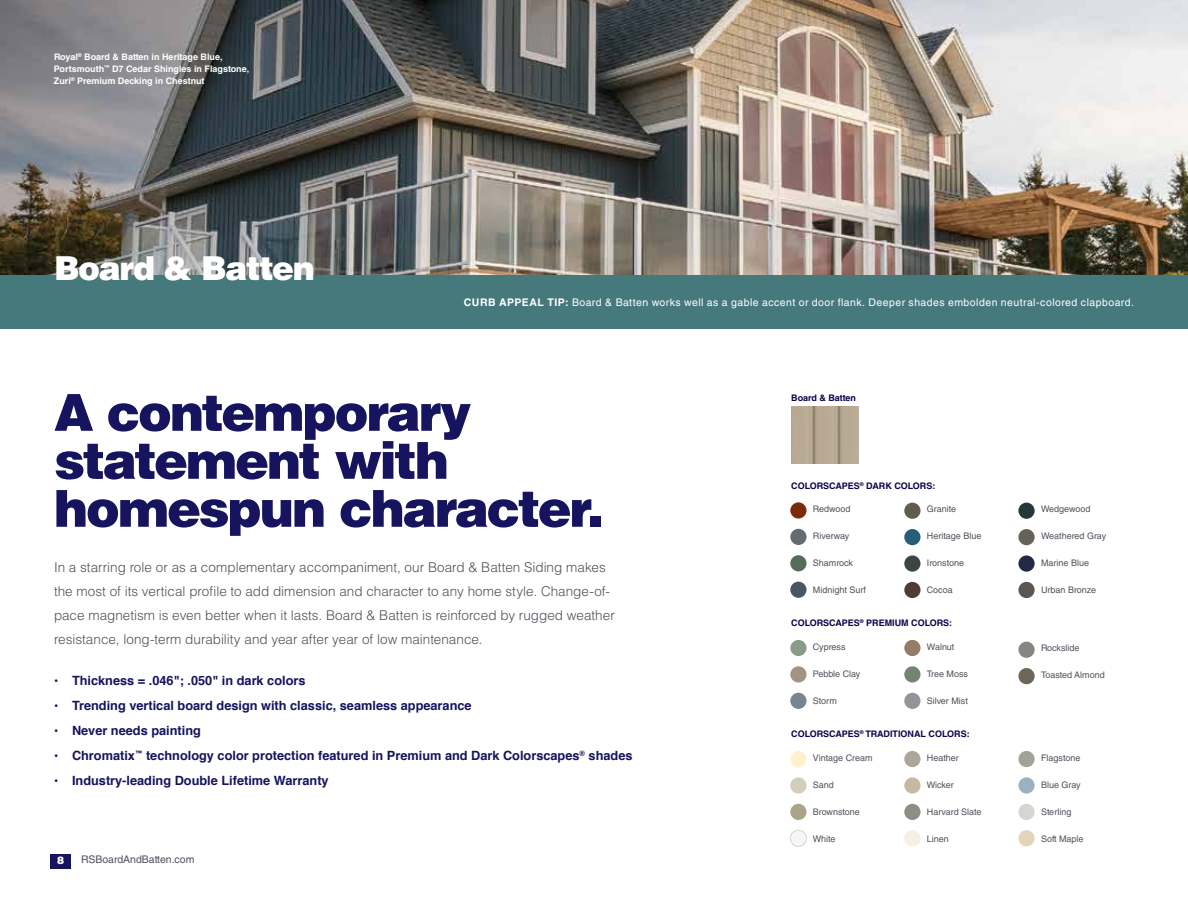
<style>
.page{position:relative;width:1188px;height:918px;background:#fff}
.page>*{position:absolute;margin:0;border:0;box-sizing:border-box;transform-origin:0 0}
.t1{font:900 51px/48px "Helvetica LT Std";letter-spacing:-.045em;color:#16135f}
.t2{font:900 33px "Helvetica LT Std";letter-spacing:-.04em;color:#fff}
.t3{font:300 13.5px/24px "Helvetica LT Std";color:#4d525a}
.t4{font:700 12.75px "Helvetica";color:#16135f}
.t5{font:10.5px "Helvetica LT Std";letter-spacing:.04em;color:#fff}
.t6{font:10.5px "Helvetica LT Std";color:#4d525a}
.t7{font:900 10.5px "Helvetica LT Std";color:#fff}
.t8{font:9px "Helvetica LT Std";color:#4d525a}
.t9{font:700 9px/12px "Helvetica LT Std";color:#fff}
.t10{font:700 9px "Helvetica LT Std";color:#100249}
.s1{font-weight:700}
.s2{font-size:12px}
</style>
<div class="page">
<div style="left:51px;top:854px;width:20px;height:14px;background:#16135f"></div>
<img style="left:0;top:0;width:1188px;height:275px">
<div style="left:0;top:275px;width:1188px;height:54px;background:#45797c"></div>
<img style="left:791px;top:407px;width:68px;height:56px">
<div style="left:790px;top:502px;width:17px;height:17px;background:#7b2c06;border-radius:50%"></div>
<div style="left:790px;top:751px;width:17px;height:16px;background:#fff1cd;border-radius:50%"></div>
<div style="left:790px;top:640px;width:17px;height:16px;background:#8b9d89;border-radius:50%"></div>
<div style="left:904px;top:751px;width:17px;height:16px;background:#ada69a;border-radius:50%"></div>
<div style="left:904px;top:640px;width:17px;height:16px;background:#937d68;border-radius:50%"></div>
<div style="left:1018px;top:751px;width:17px;height:16px;background:#a2a298;border-radius:50%"></div>
<div style="left:1018px;top:642px;width:17px;height:16px;background:#858582;border-radius:50%"></div>
<div style="left:790px;top:529px;width:17px;height:16px;background:#646c6f;border-radius:50%"></div>
<div style="left:790px;top:777px;width:17px;height:17px;background:#d3cdbc;border-radius:50%"></div>
<div style="left:790px;top:666px;width:17px;height:17px;background:#a39382;border-radius:50%"></div>
<div style="left:904px;top:777px;width:17px;height:17px;background:#c6b9a0;border-radius:50%"></div>
<div style="left:904px;top:666px;width:17px;height:17px;background:#738472;border-radius:50%"></div>
<div style="left:904px;top:693px;width:17px;height:16px;background:#91959a;border-radius:50%"></div>
<div style="left:1018px;top:777px;width:17px;height:17px;background:#9cb1c0;border-radius:50%"></div>
<div style="left:1018px;top:668px;width:17px;height:16px;background:#6d6659;border-radius:50%"></div>
<div style="left:790px;top:555px;width:17px;height:16px;background:#576c58;border-radius:50%"></div>
<div style="left:790px;top:804px;width:17px;height:16px;background:#aca38b;border-radius:50%"></div>
<div style="left:790px;top:693px;width:17px;height:16px;background:#778591;border-radius:50%"></div>
<div style="left:904px;top:804px;width:17px;height:16px;background:#908d85;border-radius:50%"></div>
<div style="left:1018px;top:804px;width:17px;height:16px;background:#d4d6d1;border-radius:50%"></div>
<div style="left:790px;top:582px;width:17px;height:16px;background:#475662;border-radius:50%"></div>
<div style="left:790px;top:830px;width:17px;height:16px;background:#f6f6f6;border-radius:50%"></div>
<div style="left:790px;top:830px;width:17px;height:17px;border:1px solid #d4d6d1;border-radius:50%"></div>
<div style="left:904px;top:830px;width:17px;height:16px;background:#f5efe4;border-radius:50%"></div>
<div style="left:1018px;top:830px;width:17px;height:16px;background:#e3d4ba;border-radius:50%"></div>
<div style="left:904px;top:503px;width:17px;height:16px;background:#615b51;border-radius:50%"></div>
<div style="left:1018px;top:503px;width:17px;height:16px;background:#253738;border-radius:50%"></div>
<div style="left:904px;top:529px;width:17px;height:16px;background:#265d79;border-radius:50%"></div>
<div style="left:1018px;top:529px;width:17px;height:16px;background:#656259;border-radius:50%"></div>
<div style="left:904px;top:555px;width:17px;height:17px;background:#3d4445;border-radius:50%"></div>
<div style="left:1018px;top:555px;width:17px;height:17px;background:#222944;border-radius:50%"></div>
<div style="left:904px;top:582px;width:17px;height:16px;background:#513b37;border-radius:50%"></div>
<div style="left:1018px;top:582px;width:17px;height:16px;background:#5b5651;border-radius:50%"></div>
<p class="t9" style="left:54px;top:51px;width:197px">Royal<sup>®</sup> Board &amp; Batten in Heritage Blue,<br>Portsmouth<sup>™</sup> D7 Cedar Shingles in Flagstone,<br>Zuri<sup>®</sup> Premium Decking in Chestnut</p>
<h2 class="t2" style="left:54px;top:247px;width:262px">Board &amp; Batten</h2>
<p class="t5" style="left:464px;top:296px;width:672px"><span class="s1">CURB APPEAL TIP:</span> Board &amp; Batten works well as a gable accent or door flank. Deeper shades embolden neutral-colored clapboard.</p>
<h1 class="t1" style="left:54px;top:387px;width:551px">A contemporary statement with homespun character.</h1>
<p class="t3" style="left:54px;top:555px;width:562px">In a starring role or as a complementary accompaniment, our Board &amp; Batten Siding makes the most of its vertical profile to add dimension and character to any home style. Change-of&shy;pace magnetism is even better when it lasts. Board &amp; Batten is reinforced by rugged weather resistance, long-term durability and year after year of low maintenance.</p>
<p class="t4" style="left:54px;top:671px;width:253px"><span class="s2">•</span> Thickness = .046"; .050" in dark colors</p>
<p class="t4" style="left:54px;top:696px;width:419px"><span class="s2">•</span> Trending vertical board design with classic, seamless appearance</p>
<p class="t4" style="left:54px;top:721px;width:148px"><span class="s2">•</span> Never needs painting</p>
<p class="t4" style="left:54px;top:745px;width:580px"><span class="s2">•</span> Chromatix<sup>™</sup> technology color protection featured in Premium and Dark Colorscapes<sup>®</sup> shades</p>
<p class="t4" style="left:54px;top:770px;width:276px"><span class="s2">•</span> Industry-leading Double Lifetime Warranty</p>
<p class="t7" style="left:57px;top:854px;width:9px">8</p>
<p class="t6" style="left:81px;top:854px;width:115px">RSBoardAndBatten.com</p>
<p class="t10" style="left:791px;top:393px;width:66px">Board &amp; Batten</p>
<p class="t10" style="left:791px;top:480px;width:146px">COLORSCAPES<sup>®</sup> DARK COLORS:</p>
<p class="t8" style="left:813px;top:504px;width:39px">Redwood</p>
<p class="t8" style="left:813px;top:531px;width:38px">Riverway</p>
<p class="t8" style="left:813px;top:558px;width:42px">Shamrock</p>
<p class="t8" style="left:813px;top:585px;width:55px">Midnight Surf</p>
<p class="t8" style="left:927px;top:504px;width:31px">Granite</p>
<p class="t8" style="left:927px;top:531px;width:56px">Heritage Blue</p>
<p class="t8" style="left:927px;top:558px;width:39px">Ironstone</p>
<p class="t8" style="left:927px;top:585px;width:27px">Cocoa</p>
<p class="t10" style="left:791px;top:617px;width:163px">COLORSCAPES<sup>®</sup> PREMIUM COLORS:</p>
<p class="t8" style="left:813px;top:641px;width:34px">Cypress</p>
<p class="t8" style="left:813px;top:668px;width:49px">Pebble Clay</p>
<p class="t8" style="left:813px;top:695px;width:26px">Storm</p>
<p class="t8" style="left:927px;top:641px;width:29px">Walnut</p>
<p class="t8" style="left:927px;top:668px;width:43px">Tree Moss</p>
<p class="t8" style="left:927px;top:695px;width:43px">Silver Mist</p>
<p class="t10" style="left:791px;top:729px;width:180px">COLORSCAPES<sup>®</sup> TRADITIONAL COLORS:</p>
<p class="t8" style="left:813px;top:752px;width:61px">Vintage Cream</p>
<p class="t8" style="left:813px;top:779px;width:22px">Sand</p>
<p class="t8" style="left:813px;top:806px;width:49px">Brownstone</p>
<p class="t8" style="left:813px;top:833px;width:24px">White</p>
<p class="t8" style="left:927px;top:752px;width:34px">Heather</p>
<p class="t8" style="left:927px;top:779px;width:28px">Wicker</p>
<p class="t8" style="left:927px;top:806px;width:56px">Harvard Slate</p>
<p class="t8" style="left:927px;top:833px;width:24px">Linen</p>
<p class="t8" style="left:1041px;top:504px;width:51px">Wedgewood</p>
<p class="t8" style="left:1041px;top:531px;width:67px">Weathered Gray</p>
<p class="t8" style="left:1041px;top:558px;width:50px">Marine Blue</p>
<p class="t8" style="left:1041px;top:585px;width:57px">Urban Bronze</p>
<p class="t8" style="left:1041px;top:643px;width:40px">Rockslide</p>
<p class="t8" style="left:1041px;top:670px;width:65px">Toasted Almond</p>
<p class="t8" style="left:1041px;top:752px;width:41px">Flagstone</p>
<p class="t8" style="left:1041px;top:779px;width:41px">Blue Gray</p>
<p class="t8" style="left:1041px;top:806px;width:32px">Sterling</p>
<p class="t8" style="left:1041px;top:833px;width:44px">Soft Maple</p>
</div>
